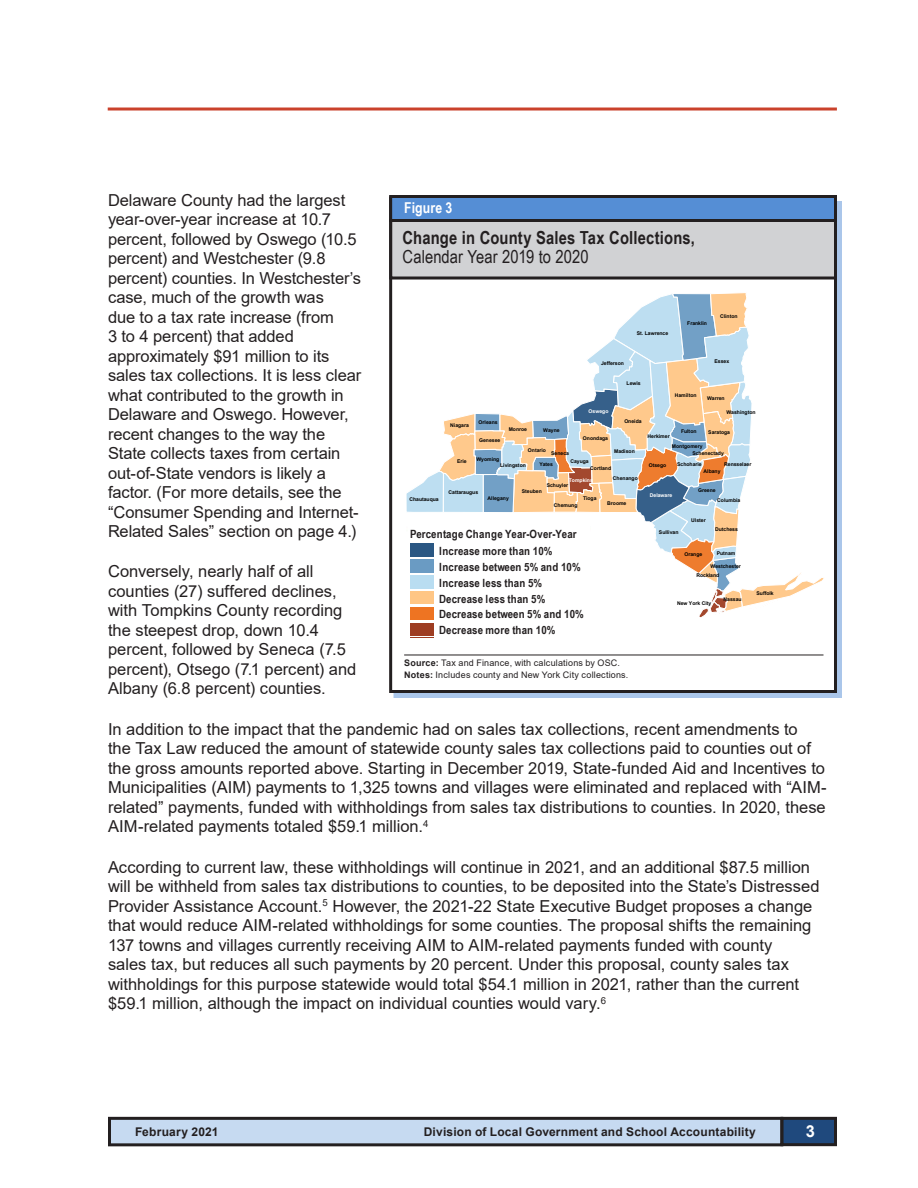
<style>
.page{position:relative;width:918px;height:1188px;background:#fff}
.page>*{position:absolute;margin:0;border:0;box-sizing:border-box;transform-origin:0 0}
.t1{font:700 18.15px "Arial Narrow";color:#231f20}
.Charts{font:700 18px/19.5px "Arial Narrow";letter-spacing:.01em;color:#231f20}
.AnnRep_Body_Text{font:16.5px/19.5px "Arial";letter-spacing:-.005em;color:#231f20}
.t2{font:700 16.5px "Arial";color:#fff}
.AnnRep_Body_Text-2{font:700 15px "Arial Narrow";letter-spacing:.005em;color:#fff}
.t3{font:700 12px "Arial";letter-spacing:.015em;color:#231f20}
.t4{font:700 11.4px/15.9px "Arial Narrow";letter-spacing:.01em;color:#231f20;scale:1.04 1}
.Graphic_note{font:9px "Arial";letter-spacing:.02em;color:#231f20}
.t5{font:8.1px/12.6px "Arial";color:#231f20}
.t6{font:5.1px "Arial 0 75";color:#000}
.t7{font:5.1px "Arial 0 75";color:#fff}
.s1{font-weight:400}
.s2{font-weight:700}
</style>
<div class="page">
<hr style="left:108px;top:108px;width:729px;height:3px;background:#ca422c">
<div style="left:110px;top:1118px;width:672px;height:27px;background:#c6daf1"></div>
<div style="left:108px;top:1117px;width:675px;height:29px;border:3px solid #231f20"></div>
<div style="left:782px;top:1118px;width:54px;height:27px;background:#1f497d"></div>
<div style="left:781px;top:1117px;width:56px;height:29px;border:3px solid #231f20"></div>
<div style="left:394px;top:201px;width:448px;height:497px;background:#aac6ea"></div>
<div style="left:391px;top:198px;width:445px;height:494px;background:#fff"></div>
<svg style="left:406px;top:293px;width:418px;height:325px"></svg>
<div style="left:389px;top:196px;width:448px;height:497px;border:3px solid #231f20"></div>
<div style="left:391px;top:220px;width:445px;height:58px;background:#d1d2d4"></div>
<div style="left:389px;top:219px;width:448px;height:61px;border:3px solid #231f20"></div>
<hr style="left:404px;top:655px;width:420px;height:1px;background:#231f20">
<div style="left:391px;top:196px;width:445px;height:24px;background:#558ed5"></div>
<div style="left:389px;top:195px;width:448px;height:27px;border:3px solid #231f20"></div>
<img style="left:407px;top:526px;width:1px;height:92px">
<div style="left:408px;top:526px;width:182px;height:18px;background:#fff"></div>
<hr style="left:408px;top:544px;width:3px;height:14px;background:#fff">
<div style="left:410px;top:544px;width:25px;height:14px;background:#2a5783"></div>
<div style="left:434px;top:544px;width:156px;height:14px;background:#fff"></div>
<hr style="left:408px;top:557px;width:182px;height:3px;background:#fff">
<hr style="left:408px;top:560px;width:3px;height:14px;background:#fff">
<div style="left:410px;top:560px;width:25px;height:14px;background:#6a9bc3"></div>
<div style="left:434px;top:560px;width:156px;height:14px;background:#fff"></div>
<hr style="left:408px;top:573px;width:182px;height:3px;background:#fff">
<hr style="left:408px;top:575px;width:3px;height:15px;background:#fff">
<div style="left:410px;top:575px;width:25px;height:15px;background:#b9ddf1"></div>
<div style="left:434px;top:575px;width:156px;height:15px;background:#fff"></div>
<hr style="left:408px;top:589px;width:182px;height:3px;background:#fff">
<hr style="left:408px;top:591px;width:3px;height:15px;background:#fff">
<div style="left:410px;top:591px;width:25px;height:15px;background:#ffc685"></div>
<div style="left:434px;top:591px;width:156px;height:15px;background:#fff"></div>
<hr style="left:408px;top:605px;width:182px;height:3px;background:#fff">
<hr style="left:408px;top:607px;width:3px;height:14px;background:#fff">
<div style="left:410px;top:607px;width:25px;height:14px;background:#ee7422"></div>
<div style="left:434px;top:607px;width:156px;height:14px;background:#fff"></div>
<div style="left:410px;top:623px;width:25px;height:14px;background:#9e3d22"></div>
<div style="left:434px;top:623px;width:156px;height:14px;background:#fff"></div>
<p class="AnnRep_Body_Text" style="left:108px;top:190px;width:255px">Delaware County had the largest year-over-year increase at 10.7 percent, followed by Oswego (10.5 percent) and Westchester (9.8 percent) counties. In Westchester’s case, much of the growth was<br>due to a tax rate increase (from<br>3 to 4 percent) that added approximately $91 million to its sales tax collections. It is less clear what contributed to the growth in<br>Delaware and Oswego. However, recent changes to the way the<br>State collects taxes from certain out-of-State vendors is likely a factor. (For more details, see the “Consumer Spending and Internet-<br>Related Sales” section on page 4.)</p>
<p class="AnnRep_Body_Text" style="left:108px;top:562px;width:250px">Conversely, nearly half of all counties (27) suffered declines, with Tompkins County recording the steepest drop, down 10.4 percent, followed by Seneca (7.5 percent), Otsego (7.1 percent) and<br>Albany (6.8 percent) counties.</p>
<p class="AnnRep_Body_Text" style="left:108px;top:719px;width:720px">In addition to the impact that the pandemic had on sales tax collections, recent amendments to<br>the Tax Law reduced the amount of statewide county sales tax collections paid to counties out of the gross amounts reported above. Starting in December 2019, State-funded Aid and Incentives to Municipalities (AIM) payments to 1,325 towns and villages were eliminated and replaced with “AIM&shy;related” payments, funded with withholdings from sales tax distributions to counties. In 2020, these AIM-related payments totaled $59.1 million.<sup>4</sup></p>
<p class="AnnRep_Body_Text" style="left:108px;top:857px;width:713px">According to current law, these withholdings will continue in 2021, and an additional $87.5 million will be withheld from sales tax distributions to counties, to be deposited into the State’s Distressed Provider Assistance Account.<sup>5</sup> However, the 2021-22 State Executive Budget proposes a change that would reduce AIM-related withholdings for some counties. The proposal shifts the remaining 137 towns and villages currently receiving AIM to AIM-related payments funded with county<br>sales tax, but reduces all such payments by 20 percent. Under this proposal, county sales tax withholdings for this purpose statewide would total $54.1 million in 2021, rather than the current $59.1 million, although the impact on individual counties would vary.<sup>6</sup></p>
<p class="AnnRep_Body_Text-2" style="left:404px;top:197px;width:50px">Figure 3</p>
<p class="t1" style="left:406px;top:233px;width:478px">Change in County Sales Tax Collections, <span class="s1">Calendar Year 2019 to 2020</span></p>
<p class="Charts" style="left:403px;top:227px;width:294px">Change in County Sales Tax Collections,<br><span class="s1">Calendar Year 2019 to 2020</span></p>
<p class="t6" style="left:720px;top:312px;width:19px">Clinton</p>
<p class="t6" style="left:687px;top:319px;width:21px">Franklin</p>
<p class="t6" style="left:637px;top:329px;width:33px">St. Lawrence</p>
<p class="t6" style="left:714px;top:357px;width:16px">Essex</p>
<p class="t6" style="left:601px;top:360px;width:24px">Jefferson</p>
<p class="t6" style="left:627px;top:379px;width:16px">Lewis</p>
<p class="t6" style="left:675px;top:392px;width:23px">Hamilton</p>
<p class="t6" style="left:707px;top:395px;width:19px">Warren</p>
<p class="t7" style="left:589px;top:408px;width:21px">Oswego</p>
<p class="t6" style="left:726px;top:408px;width:31px">Washington</p>
<p class="t6" style="left:624px;top:417px;width:19px">Oneida</p>
<p class="t6" style="left:479px;top:418px;width:20px">Orleans</p>
<p class="t6" style="left:450px;top:421px;width:20px">Niagara</p>
<p class="t6" style="left:509px;top:425px;width:20px">Monroe</p>
<p class="t6" style="left:543px;top:426px;width:18px">Wayne</p>
<p class="t6" style="left:681px;top:428px;width:17px">Fulton</p>
<p class="t6" style="left:708px;top:429px;width:23px">Saratoga</p>
<p class="t6" style="left:648px;top:433px;width:24px">Herkimer</p>
<p class="t6" style="left:583px;top:435px;width:27px">Onondaga</p>
<p class="t6" style="left:479px;top:437px;width:23px">Genesee</p>
<p class="t6" style="left:672px;top:442px;width:32px">Montgomery</p>
<p class="t6" style="left:528px;top:446px;width:20px">Ontario</p>
<p class="t6" style="left:614px;top:448px;width:22px">Madison</p>
<p class="t6" style="left:692px;top:450px;width:33px">Schenectady</p>
<p class="t6" style="left:551px;top:450px;width:19px">Seneca</p>
<p class="t6" style="left:547px;top:482px;width:23px">Schuyler</p>
<p class="t6" style="left:476px;top:455px;width:24px">Wyoming</p>
<p class="t6" style="left:570px;top:457px;width:20px">Cayuga</p>
<p class="t6" style="left:457px;top:458px;width:11px">Erie</p>
<p class="t6" style="left:677px;top:460px;width:26px">Schoharie</p>
<p class="t6" style="left:724px;top:460px;width:29px">Rensselaer</p>
<p class="t6" style="left:539px;top:461px;width:15px">Yates</p>
<p class="t6" style="left:649px;top:461px;width:19px">Otsego</p>
<p class="t6" style="left:500px;top:462px;width:27px">Livingston</p>
<p class="t6" style="left:590px;top:464px;width:22px">Cortland</p>
<p class="t6" style="left:704px;top:468px;width:19px">Albany</p>
<p class="t6" style="left:613px;top:474px;width:26px">Chenango</p>
<p class="t7" style="left:569px;top:476px;width:26px">Tompkins</p>
<p class="t6" style="left:698px;top:487px;width:19px">Greene</p>
<p class="t6" style="left:522px;top:488px;width:22px">Steuben</p>
<p class="t6" style="left:448px;top:489px;width:31px">Cattaraugus</p>
<p class="t7" style="left:650px;top:492px;width:24px">Delaware</p>
<p class="t6" style="left:583px;top:495px;width:15px">Tioga</p>
<p class="t6" style="left:488px;top:495px;width:23px">Allegany</p>
<p class="t6" style="left:409px;top:495px;width:31px">Chautauqua</p>
<p class="t6" style="left:717px;top:497px;width:25px">Columbia</p>
<p class="t6" style="left:607px;top:499px;width:21px">Broome</p>
<p class="t6" style="left:554px;top:502px;width:25px">Chemung</p>
<p class="t6" style="left:691px;top:517px;width:16px">Ulster</p>
<p class="t6" style="left:715px;top:526px;width:24px">Dutchess</p>
<p class="t4" style="left:410px;top:526px;width:162px">Percentage Change Year-Over-Year</p>
<p class="t6" style="left:659px;top:529px;width:21px">Sullivan</p>
<p class="t4" style="left:439px;top:542px;width:141px">Increase more than 10%<br>Increase between 5% and 10%<br>Increase less than 5%<br>Decrease less than 5%<br>Decrease between 5% and 10%<br>Decrease more than 10%</p>
<p class="t6" style="left:717px;top:549px;width:20px">Putnam</p>
<p class="t6" style="left:684px;top:551px;width:19px">Orange</p>
<p class="t6" style="left:711px;top:563px;width:32px">Westchester</p>
<p class="t6" style="left:696px;top:571px;width:24px">Rockland</p>
<p class="t6" style="left:757px;top:590px;width:19px">Suffolk</p>
<p class="t6" style="left:724px;top:596px;width:20px">Nassau</p>
<p class="t6" style="left:677px;top:600px;width:36px">New York City</p>
<p class="t5" style="left:405px;top:653px;width:196px"><span class="s2">Source</span>: Tax and Finance, with calculations by OSC.<br><span class="s2">Notes</span>: Includes county and New York City collections.</p>
<p class="Graphic_note" style="left:404px;top:657px;width:217px"><span class="s2">Source:</span> Tax and Finance, with calculations by OSC.</p>
<p class="Graphic_note" style="left:404px;top:669px;width:226px"><span class="s2">Notes:</span> Includes county and New York City collections.</p>
<p class="t3" style="left:135px;top:1123px;width:85px">February 2021</p>
<p class="t3" style="left:424px;top:1123px;width:334px">Division of Local Government and School Accountability</p>
<p class="t2" style="left:806px;top:1120px;width:11px">3</p>
</div>
